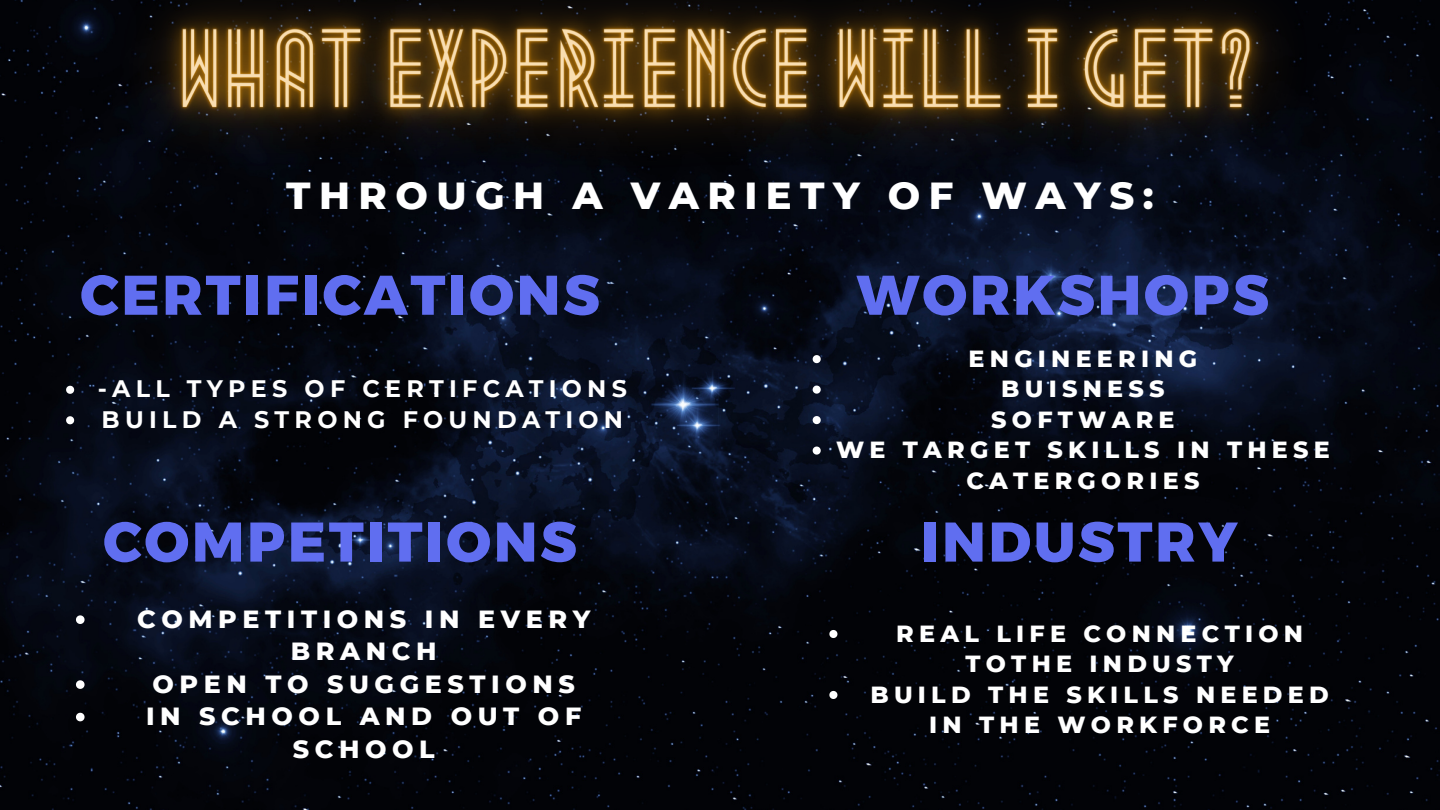
<style>
.page{position:relative;width:1440px;height:810px;background:#fff}
.page>*{position:absolute;margin:0;border:0;box-sizing:border-box;transform-origin:0 0}
.t1{font:700 55.7px "Kief Montaser Extra";letter-spacing:.05em;color:#606ef0}
.t2{font:800 38.5px "Montserrat";letter-spacing:.22em;color:#fff}
.t3{font:800 25.4px/32.5px "Montserrat";letter-spacing:.22em;color:#fff;text-align:center}
.t4{font:800 23.8px/30.5px "Montserrat";letter-spacing:.22em;color:#fff;text-align:center}
.t5{font:700 23.8px/30.5px "Montserrat";letter-spacing:.22em;color:#fff}
</style>
<div class="page">
<img style="left:0;top:0;width:1440px;height:810px">
<img style="left:68px;top:0;width:1305px;height:247px">
<svg style="left:76px;top:615px;width:9px;height:9px"></svg>
<svg style="left:76px;top:680px;width:9px;height:9px"></svg>
<svg style="left:76px;top:713px;width:9px;height:8px"></svg>
<svg style="left:813px;top:355px;width:8px;height:8px"></svg>
<svg style="left:813px;top:386px;width:8px;height:8px"></svg>
<svg style="left:813px;top:416px;width:8px;height:8px"></svg>
<svg style="left:813px;top:447px;width:8px;height:8px"></svg>
<svg style="left:829px;top:630px;width:8px;height:8px"></svg>
<svg style="left:829px;top:691px;width:8px;height:8px"></svg>
<svg style="left:66px;top:386px;width:8px;height:8px"></svg>
<svg style="left:66px;top:416px;width:8px;height:8px"></svg>
<h2 class="t2" style="left:286px;top:167px;width:869px">THROUGH A VARIETY OF WAYS:</h2>
<h1 class="t1" style="left:80px;top:263px;width:521px">CERTIFICATIONS</h1>
<p class="t5" style="left:98px;top:373px;width:531px">-ALL TYPES OF CERTIFCATIONS<br>BUILD A STRONG FOUNDATION</p>
<h1 class="t1" style="left:103px;top:510px;width:475px">COMPETITIONS</h1>
<p class="t3" style="left:137px;top:601px;width:455px">COMPETITIONS IN EVERY<br>BRANCH<br>OPEN TO SUGGESTIONS<br>IN SCHOOL AND OUT OF<br>SCHOOL</p>
<h1 class="t1" style="left:856px;top:263px;width:414px">WORKSHOPS</h1>
<p class="t4" style="left:836px;top:342px;width:495px">ENGINEERING<br>BUISNESS<br>SOFTWARE<br>WE TARGET SKILLS IN THESE<br>CATERGORIES</p>
<h1 class="t1" style="left:921px;top:510px;width:318px">INDUSTRY</h1>
<p class="t4" style="left:870px;top:617px;width:460px">REAL LIFE CONNECTION<br>TOTHE INDUSTY<br>BUILD THE SKILLS NEEDED<br>IN THE WORKFORCE</p>
</div>
